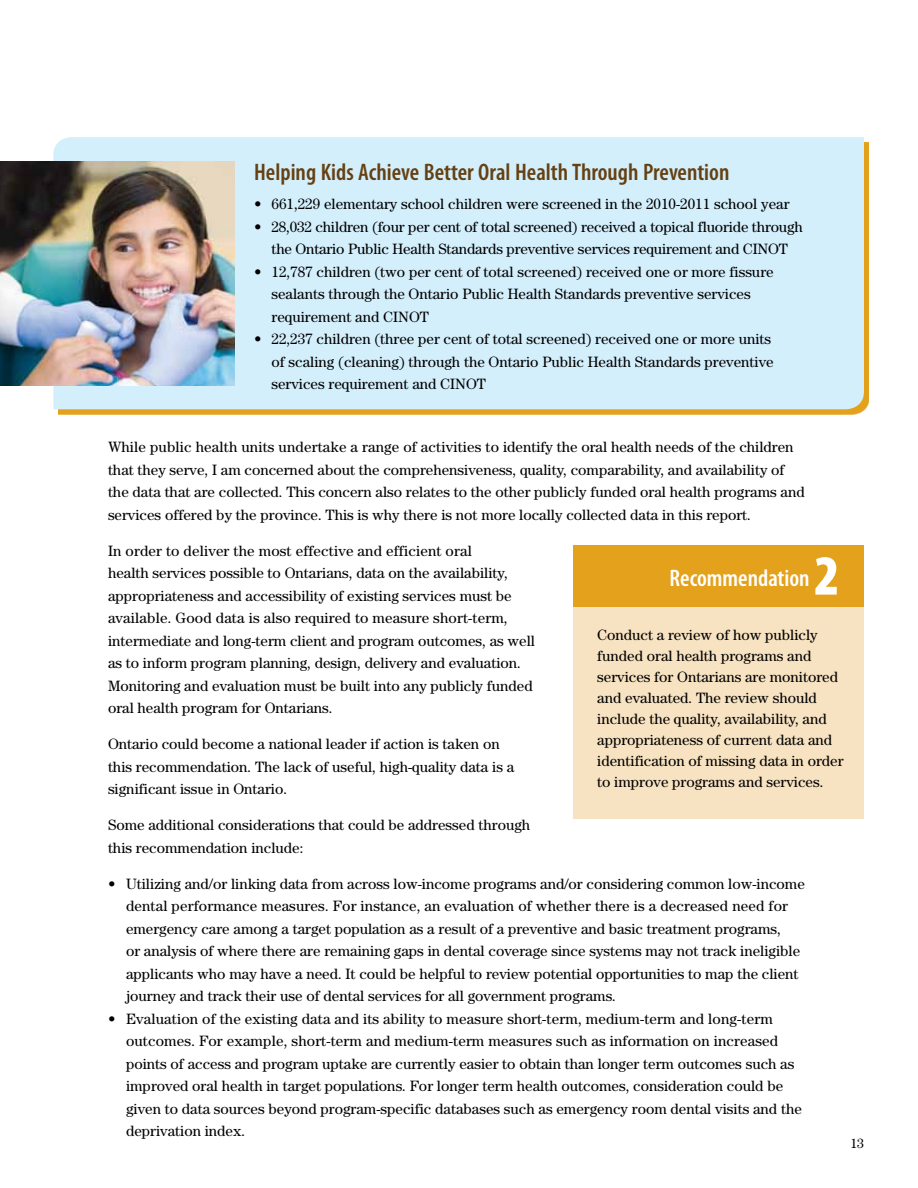
<style>
.page{position:relative;width:918px;height:1188px;background:#fff}
.page>*{position:absolute;margin:0;border:0;box-sizing:border-box;transform-origin:0 0}
.t1{font:900 condensed 57px "Myriad Pro";color:#fff}
.t2{font:600 condensed 24px "Myriad Pro";color:#654012}
.t3{font:600 condensed 24px "Myriad Pro";color:#fff}
.t4{font:15px/22.5px "Century";color:#000}
.t5{font:13.5px "Century";color:#000}
</style>
<div class="page">
<div style="left:58px;top:142px;width:811px;height:272px;background:linear-gradient(to right,#e4a11a,#e4a21d)"></div>
<div style="left:53px;top:137px;width:811px;height:272px;background:#d4effc"></div>
<img style="left:0;top:161px;width:234px;height:224px">
<div style="left:573px;top:545px;width:291px;height:273px;background:#f7e2c1"></div>
<div style="left:573px;top:545px;width:291px;height:62px;background:#e4a11b"></div>
<h2 class="t2" style="left:254px;top:157px;width:477px">Helping Kids Achieve Better Oral Health Through Prevention</h2>
<p class="t4" style="left:254px;top:193px;width:537px">• 661,229 elementary school children were screened in the 2010-2011 school year</p>
<p class="t4" style="left:254px;top:215px;width:550px;text-align:center">• 28,032 children (four per cent of total screened) received a topical fluoride through the Ontario Public Health Standards preventive services requirement and CINOT</p>
<p class="t4" style="left:272px;top:260px;width:504px;text-indent:-17px">• 12,787 children (two per cent of total screened) received one or more fissure sealants through the Ontario Public Health Standards preventive services requirement and CINOT</p>
<p class="t4" style="left:272px;top:328px;width:504px;text-indent:-17px">• 22,237 children (three per cent of total screened) received one or more units of scaling (cleaning) through the Ontario Public Health Standards preventive services requirement and CINOT</p>
<p class="t4" style="left:108px;top:436px;width:698px">While public health units undertake a range of activities to identify the oral health needs of the children that they serve, I am concerned about the comprehensiveness, quality, comparability, and availability of the data that are collected. This concern also relates to the other publicly funded oral health programs and services offered by the province. This is why there is not more locally collected data in this report.</p>
<p class="t4" style="left:108px;top:539px;width:429px">In order to deliver the most effective and efficient oral<br>health services possible to Ontarians, data on the availability, appropriateness and accessibility of existing services must be available. Good data is also required to measure short-term, intermediate and long-term client and program outcomes, as well as to inform program planning, design, delivery and evaluation.<br>Monitoring and evaluation must be built into any publicly funded oral health program for Ontarians.</p>
<p class="t4" style="left:108px;top:733px;width:408px">Ontario could become a national leader if action is taken on this recommendation. The lack of useful, high-quality data is a significant issue in Ontario.</p>
<p class="t4" style="left:108px;top:814px;width:424px">Some additional considerations that could be addressed through this recommendation include:</p>
<p class="t4" style="left:126px;top:872px;width:680px;text-indent:-18px">• Utilizing and/or linking data from across low-income programs and/or considering common low-income dental performance measures. For instance, an evaluation of whether there is a decreased need for emergency care among a target population as a result of a preventive and basic treatment programs,<br>or analysis of where there are remaining gaps in dental coverage since systems may not track ineligible applicants who may have a need. It could be helpful to review potential opportunities to map the client journey and track their use of dental services for all government programs.</p>
<p class="t4" style="left:126px;top:1007px;width:677px;text-indent:-18px">• Evaluation of the existing data and its ability to measure short-term, medium-term and long-term outcomes. For example, short-term and medium-term measures such as information on increased points of access and program uptake are currently easier to obtain than longer term outcomes such as improved oral health in target populations. For longer term health outcomes, consideration could be given to data sources beyond program-specific databases such as emergency room dental visits and the deprivation index.</p>
<h2 class="t3" style="left:670px;top:563px;width:142px">Recommendation</h2>
<h1 class="t1" style="left:814px;top:539px;width:27px">2</h1>
<p class="t4" style="left:597px;top:624px;width:248px;line-height:21px">Conduct a review of how publicly funded oral health programs and services for Ontarians are monitored and evaluated. The review should include the quality, availability, and appropriateness of current data and identification of missing data in order to improve programs and services.</p>
<p class="t5" style="left:850px;top:1135px;width:15px">13</p>
</div>
